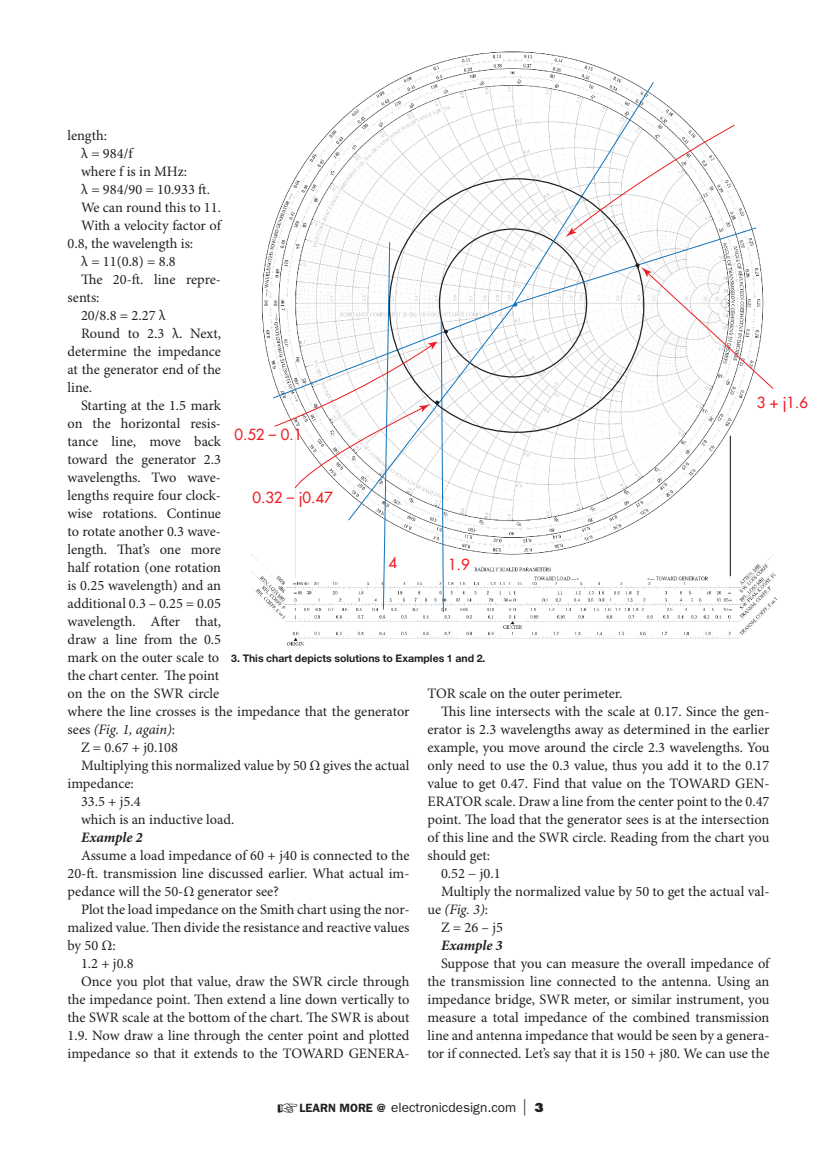
<style>
.page{position:relative;width:837px;height:1161px;background:#fff}
.page>*{position:absolute;margin:0;border:0;box-sizing:border-box;transform-origin:0 0}
.t1{font:500 15px "Futura Std";color:#ee1d23}
.t2{font:14.4px/18px "Minion Pro";color:#231f20;text-align:justify}
.t3{font:italic 700 14.4px "Minion Pro";color:#231f20}
.t4{font:13.5px "ITC Franklin Gothic Std";color:#231f20}
.captions{font:700 10.5px "Helvetica Neue LT Std";color:#231f20}
.s1{font-style:italic}
.s2{font-weight:600;font-size:12px}
.s3{font-family:"Futura Std";font-weight:300;font-size:16.5px}
.s4{font-family:"Futura Std";font-weight:800;font-size:12px}
</style>
<div class="page">
<img style="left:251px;top:51px;width:527px;height:595px">
<div style="left:297px;top:86px;width:431px;height:433px;background:#fff;border-radius:50%"></div>
<svg style="left:512px;top:81px;width:245px;height:224px"></svg>
<hr style="left:730px;top:436px;width:1px;height:140px;background:#231f20">
<svg style="left:635px;top:263px;width:139px;height:127px"></svg>
<svg style="left:272px;top:241px;width:245px;height:372px"></svg>
<svg style="left:566px;top:124px;width:169px;height:113px"></svg>
<p class="t2" style="left:68px;top:126px;width:41px">length:</p>
<p class="t2" style="left:81px;top:144px;width:53px">λ = 984/f</p>
<p class="t2" style="left:81px;top:162px;width:108px">where f is in MHz:</p>
<p class="t2" style="left:81px;top:180px;width:130px">λ = 984/90 = 10.933 ft.</p>
<p class="t2" style="left:81px;top:198px;width:142px">We can round this to 11.</p>
<p class="t2" style="left:68px;top:216px;width:155px;text-indent:14px">With a velocity factor of<br>0.8, the wavelength is:</p>
<p class="t2" style="left:81px;top:252px;width:96px">λ = 11(0.8) = 8.8</p>
<p class="t2" style="left:68px;top:270px;width:155px;text-indent:14px">The 20-ft. line repre&shy;sents:</p>
<p class="t2" style="left:81px;top:306px;width:86px">20/8.8 = 2.27 λ</p>
<p class="t2" style="left:68px;top:324px;width:155px;text-indent:14px">Round to 2.3 λ. Next, determine the impedance at the generator end of the line.</p>
<p class="t2" style="left:68px;top:396px;width:344px;text-align:left;text-indent:14px">Starting at the 1.5 mark<br>on the horizontal resis-<br>tance line, move back<br>toward the generator 2.3<br>wavelengths. Two wave-<br>lengths require four clock-<br>wise rotations. Continue<br>to rotate another 0.3 wave-<br>length. That’s one more<br>half rotation (one rotation<br>is 0.25 wavelength) and an<br>additional 0.3 – 0.25 = 0.05<br>wavelength. After that,<br>draw a line from the 0.5<br>mark on the outer scale to<br>the chart center. The point<br>on the on the SWR circle<br>where the line crosses is the impedance that the generator sees <span class="s1">(Fig. 1, again)</span>:</p>
<p class="t2" style="left:81px;top:738px;width:99px">Z = 0.67 + j0.108</p>
<p class="t2" style="left:68px;top:756px;width:343px;text-indent:14px">Multiplying this normalized value by 50 Ω gives the actual impedance:</p>
<p class="t2" style="left:81px;top:792px;width:61px">33.5 + j5.4</p>
<p class="t2" style="left:81px;top:810px;width:155px">which is an inductive load.</p>
<p class="t3" style="left:81px;top:828px;width:63px">Example 2</p>
<p class="t2" style="left:68px;top:846px;width:344px;text-indent:14px">Assume a load impedance of 60 + j40 is connected to the 20-ft. transmission line discussed earlier. What actual im&shy;pedance will the 50-Ω generator see?</p>
<p class="t2" style="left:68px;top:900px;width:344px;text-indent:14px">Plot the load impedance on the Smith chart using the nor&shy;malized value. Then divide the resistance and reactive values by 50 Ω:</p>
<p class="t2" style="left:81px;top:954px;width:54px">1.2 + j0.8</p>
<p class="t2" style="left:68px;top:972px;width:344px;text-indent:14px">Once you plot that value, draw the SWR circle through the impedance point. Then extend a line down vertically to the SWR scale at the bottom of the chart. The SWR is about 1.9. Now draw a line through the center point and plotted impedance so that it extends to the TOWARD GENERA-</p>
<p class="t1" style="left:757px;top:393px;width:53px">3 + j1.6</p>
<p class="t1" style="left:234px;top:425px;width:69px">0.52 – 0.1</p>
<p class="t1" style="left:252px;top:488px;width:82px">0.32 – j0.47</p>
<p class="t1" style="left:388px;top:553px;width:10px">4</p>
<p class="t1" style="left:448px;top:555px;width:23px">1.9</p>
<p class="captions" style="left:231px;top:651px;width:256px">3. This chart depicts solutions to Examples 1 and 2.</p>
<p class="t2" style="left:428px;top:684px;width:197px">TOR scale on the outer perimeter.</p>
<p class="t2" style="left:428px;top:702px;width:344px;text-indent:14px">This line intersects with the scale at 0.17. Since the gen&shy;erator is 2.3 wavelengths away as determined in the earlier example, you move around the circle 2.3 wavelengths. You only need to use the 0.3 value, thus you add it to the 0.17 value to get 0.47. Find that value on the TOWARD GEN-ERATOR scale. Draw a line from the center point to the 0.47 point. The load that the generator sees is at the intersection of this line and the SWR circle. Reading from the chart you should get:</p>
<p class="t2" style="left:441px;top:864px;width:61px">0.52 − j0.1</p>
<p class="t2" style="left:428px;top:882px;width:344px;text-indent:14px">Multiply the normalized value by 50 to get the actual val&shy;ue <span class="s1">(Fig. 3)</span>:</p>
<p class="t2" style="left:441px;top:918px;width:64px">Z = 26 – j5</p>
<p class="t3" style="left:441px;top:936px;width:63px">Example 3</p>
<p class="t2" style="left:428px;top:954px;width:344px;text-indent:14px">Suppose that you can measure the overall impedance of the transmission line connected to the antenna. Using an impedance bridge, SWR meter, or similar instrument, you measure a total impedance of the combined transmission line and antenna impedance that would be seen by a genera&shy;tor if connected. Let’s say that it is 150 + j80. We can use the</p>
<p class="t4" style="left:277px;top:1099px;width:268px">☞<span class="s2">LEARN MORE @</span> electronicdesign.com <span class="s3">|</span> <span class="s4">3</span></p>
</div>
